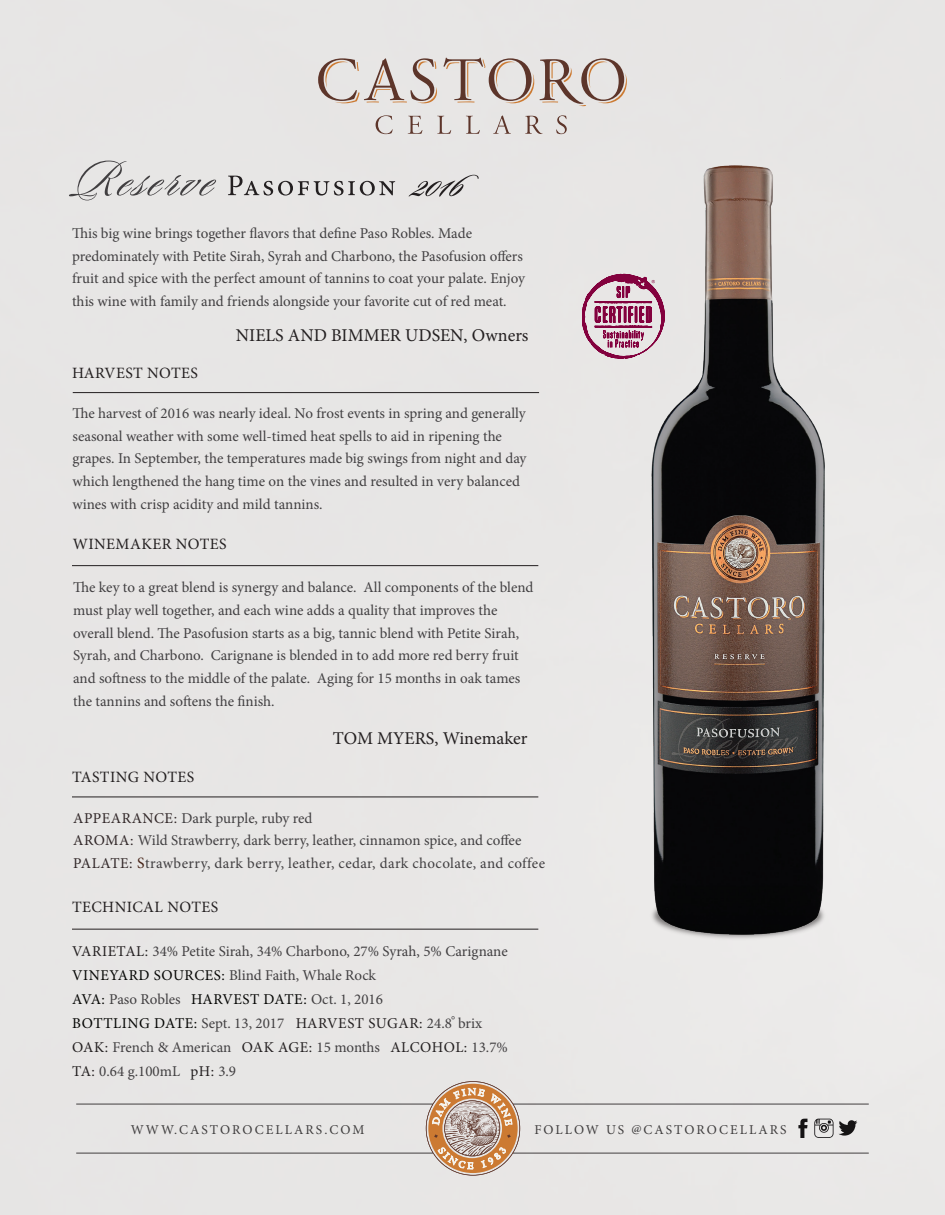
<style>
.page{position:relative;width:945px;height:1215px;background:#e7e6e5}
.page>*{position:absolute;margin:0;border:0;box-sizing:border-box;transform-origin:0 0}
.t1{font:18px "Minion Pro";color:#231f20}
.t2{font:15.75px "Minion Pro";letter-spacing:.025em;color:#231f20}
.t3{font:15px/22.8px "Minion Pro";color:#413f41}
.t4{font:13.5px "Minion Pro";letter-spacing:.15em;color:#151314}
.t5{font:4.35px "Gill Sans";color:#83013e}
.s1{color:#302627}
.s2{font-size:15.75px;color:#462317}
.s3{color:#231f20}
.s4{color:#040503}
.s5{font-family:"Helvetica Neue LT Pro";font-weight:300}
</style>
<div class="page">
<svg style="left:582px;top:274px;width:70px;height:85px;background:#c18da4"></svg>
<hr style="left:72px;top:797px;width:466px;height:1px;background:#231f20">
<hr style="left:72px;top:929px;width:466px;height:1px;background:#231f20">
<img style="left:648px;top:882px;width:180px;height:68px">
<img style="left:652px;top:166px;width:172px;height:768px">
<svg style="left:228px;top:176px;width:167px;height:20px;background:#bebcbc"></svg>
<svg style="left:69px;top:161px;width:147px;height:40px;background:#d2d1d1"></svg>
<hr style="left:73px;top:392px;width:466px;height:1px;background:#231f20">
<hr style="left:513px;top:1104px;width:356px;height:1px;background:#231f20">
<hr style="left:513px;top:1153px;width:356px;height:1px;background:#231f20">
<svg style="left:426px;top:1081px;width:94px;height:95px;background:#ccac93"></svg>
<hr style="left:76px;top:1104px;width:357px;height:1px;background:#231f20">
<hr style="left:76px;top:1153px;width:357px;height:1px;background:#231f20">
<svg style="left:798px;top:1119px;width:9px;height:18px"></svg>
<svg style="left:814px;top:1119px;width:43px;height:19px"></svg>
<svg style="left:376px;top:115px;width:17px;height:19px"></svg>
<svg style="left:408px;top:116px;width:14px;height:18px"></svg>
<svg style="left:437px;top:116px;width:14px;height:18px"></svg>
<svg style="left:466px;top:116px;width:14px;height:18px"></svg>
<svg style="left:493px;top:115px;width:18px;height:19px"></svg>
<svg style="left:525px;top:116px;width:18px;height:18px"></svg>
<svg style="left:556px;top:115px;width:11px;height:19px"></svg>
<svg style="left:318px;top:58px;width:309px;height:48px;background:#cec2bd"></svg>
<hr style="left:72px;top:565px;width:466px;height:1px;background:#231f20">
<svg style="left:409px;top:175px;width:70px;height:22px;background:#c4c1c1"></svg>
<p class="t3" style="left:72px;top:222px;width:455px">This big wine brings together flavors that define Paso Robles. Made predominately with Petite Sirah, Syrah and Charbono, the Pasofusion offers fruit and spice with the perfect amount of tannins to coat your palate. Enjoy this wine with family and friends alongside your favorite cut of red meat.</p>
<p class="t1" style="left:236px;top:324px;width:294px">NIELS AND BIMMER UDSEN, Owners</p>
<p class="t2" style="left:72px;top:363px;width:128px">HARVEST NOTES</p>
<p class="t3" style="left:72px;top:402px;width:456px">The harvest of 2016 was nearly ideal. No frost events in spring and generally seasonal weather with some well-timed heat spells to aid in ripening the grapes. In September, the temperatures made big swings from night and day which lengthened the hang time on the vines and resulted in very balanced wines with crisp acidity and mild tannins.</p>
<p class="t2" style="left:73px;top:534px;width:156px">WINEMAKER NOTES</p>
<p class="t3" style="left:73px;top:576px;width:462px">The key to a great blend is synergy and balance. All components of the blend must play well together, and each wine adds a quality that improves the overall blend. The Pasofusion starts as a big, tannic blend with Petite Sirah, Syrah, and Charbono. Carignane is blended in to add more red berry fruit and softness to the middle of the palate. Aging for 15 months in oak tames the tannins and softens the finish.</p>
<p class="t1" style="left:333px;top:726px;width:196px">TOM MYERS, Winemaker</p>
<p class="t2" style="left:72px;top:766px;width:124px">TASTING NOTES</p>
<p class="t3" style="left:73px;top:807px;width:473px"><span class="s1">APPEARANCE:</span> Dark purple, ruby red<br><span class="s1">AROMA:</span> Wild Strawberry, dark berry, leather, cinnamon spice, and coffee<br><span class="s1">PALATE:</span> <span class="s2">S</span>trawberry, dark berry, leather, cedar, dark chocolate, and coffee</p>
<p class="t2" style="left:72px;top:896px;width:148px">TECHNICAL NOTES</p>
<p class="t3" style="left:72px;top:940px;width:437px;line-height:24px"><span class="s3">VARIETAL:</span> 34% Petite Sirah, 34% Charbono, 27% Syrah, 5% Carignane <span class="s4">VINEYARD SOURCES:</span> Blind Faith, Whale Rock<br><span class="s4">AVA:</span> Paso Robles <span class="s4">HARVEST DATE:</span> Oct. 1, 2016<br><span class="s4">BOTTLING DATE:</span> Sept. 13, 2017 <span class="s3">HARVEST SUGAR:</span> 24.8<span class="s5">˚</span> brix <span class="s3">OAK:</span> French &amp; American <span class="s3">OAK AGE:</span> 15 months <span class="s3">ALCOHOL:</span> 13.7% <span class="s3">TA:</span> 0.64 g.100mL <span class="s3">pH:</span> 3.9</p>
<p class="t5" style="left:652px;top:279px;width:5px">®</p>
<p class="t4" style="left:131px;top:1121px;width:235px">WWW.CASTOROCELLARS.COM</p>
<p class="t4" style="left:534px;top:1121px;width:254px">FOLLOW US @CASTOROCELLARS</p>
</div>
